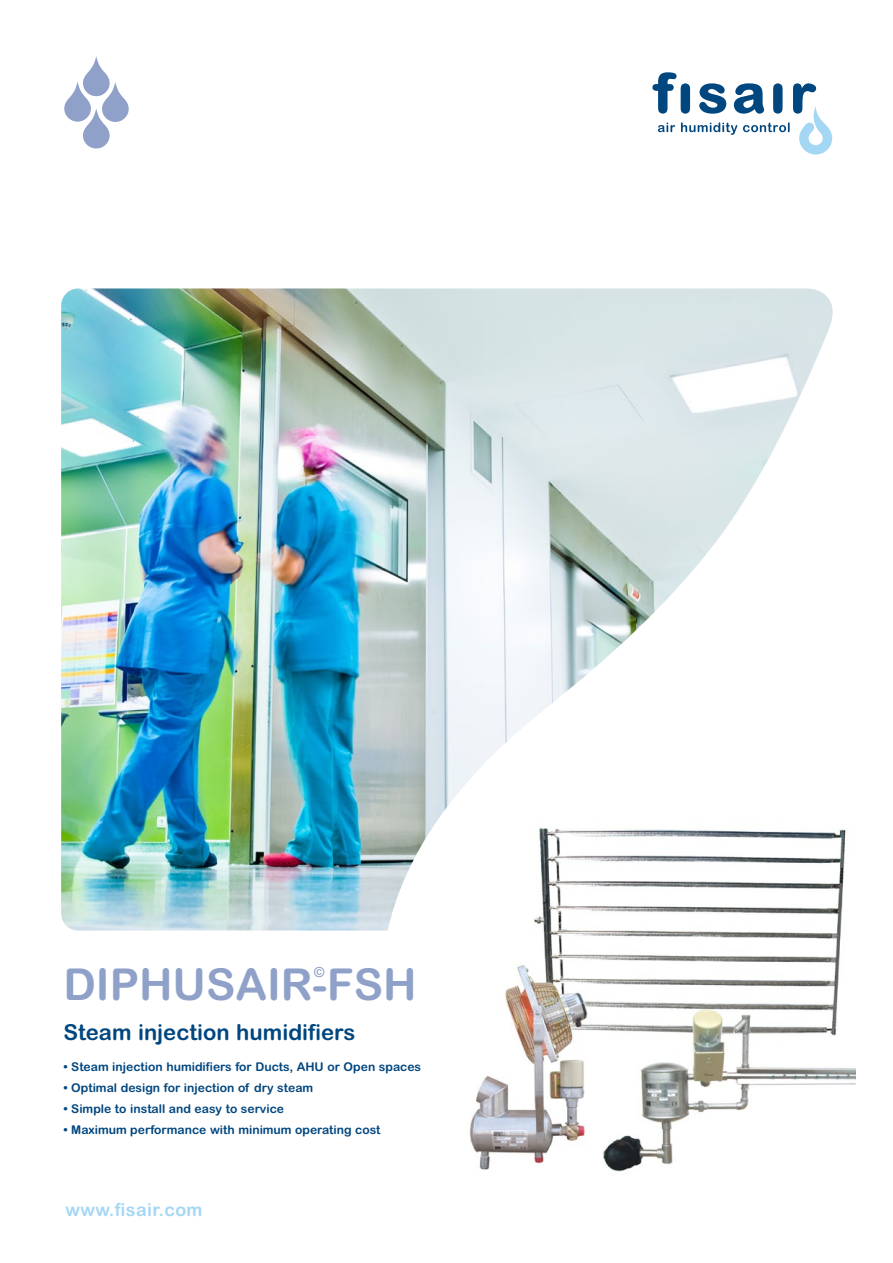
<style>
.page{position:relative;width:893px;height:1263px;background:#fff}
.page>*{position:absolute;margin:0;border:0;box-sizing:border-box;transform-origin:0 0}
.t1{font:700 44.1px "Arial Rounded MT";color:#8fa1c9}
.t2{font:700 22.05px "Arial Rounded MT";color:#00467f}
.t3{font:700 18px "Arial Rounded MT";letter-spacing:.02em;color:#a3d7f4}
.t4{font:700 13.95px "Arial Rounded MT";color:#8fa1c9}
.t5{font:700 12.15px "Arial Rounded MT";color:#00467f}
</style>
<div class="page">
<img style="left:61px;top:288px;width:772px;height:642px">
<img style="left:466px;top:813px;width:390px;height:359px">
<svg style="left:652px;top:72px;width:180px;height:82px"></svg>
<svg style="left:64px;top:56px;width:65px;height:93px"></svg>
<p class="t4" style="left:314px;top:964px;width:12px">©</p>
<h1 class="t1" style="left:63px;top:958px;width:355px">DIPHUSAIR-FSH</h1>
<h2 class="t2" style="left:63px;top:1019px;width:293px">Steam injection humidifiers</h2>
<p class="t5" style="left:63px;top:1059px;width:359px">• Steam injection humidifiers for Ducts, AHU or Open spaces</p>
<p class="t5" style="left:63px;top:1080px;width:251px">• Optimal design for injection of dry steam</p>
<p class="t5" style="left:63px;top:1101px;width:222px">• Simple to install and easy to service</p>
<p class="t5" style="left:63px;top:1122px;width:319px">• Maximum performance with minimum operating cost</p>
<h3 class="t3" style="left:65px;top:1199px;width:139px">www.fisair.com</h3>
</div>
